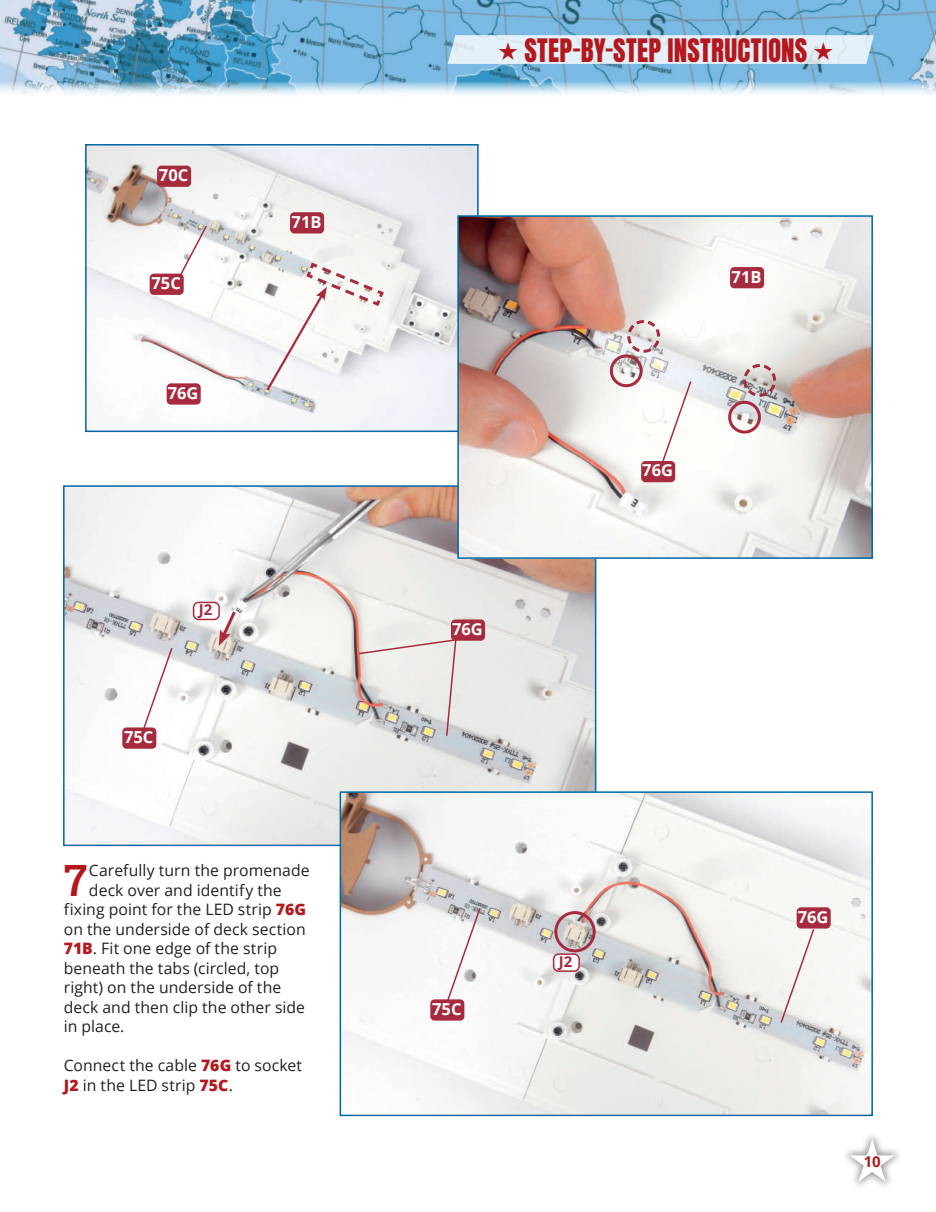
<style>
.page{position:relative;width:936px;height:1212px;background:#fff}
.page>*{position:absolute;margin:0;border:0;box-sizing:border-box;transform-origin:0 0}
.t1{font:600 43.2px "Roboto Slab";color:#b4181d}
.t2{font:27px "Anton";letter-spacing:.01em;color:#b4181d}
.t3{font:700 16.5px "Open Sans";color:#fff}
.t4{font:15.75px/19.5px "Open Sans";letter-spacing:.005em;color:#231f20}
.t5{font:700 15px "Open Sans";color:#a62b3e}
.t6{font:700 15px "Open Sans";color:#b4181d}
.s1{font-weight:800;color:#b4181d}
.s2{color:#fff}
</style>
<div class="page">
<div style="left:841px;top:1130px;width:61px;height:60px;background:#231f20;opacity:.5"></div>
<img style="left:0;top:0;width:935px;height:95px">
<svg style="left:447px;top:35px;width:426px;height:29px;background:#dfedf6"></svg>
<img style="left:88px;top:147px;width:387px;height:282px">
<div style="left:85px;top:144px;width:393px;height:288px;border:2px solid #0068a5"></div>
<img style="left:66px;top:488px;width:527px;height:355px">
<img style="left:342px;top:794px;width:527px;height:319px">
<div style="left:339px;top:791px;width:533px;height:325px;border:2px solid #0068a5"></div>
<img style="left:460px;top:218px;width:409px;height:338px">
<div style="left:457px;top:215px;width:415px;height:344px;border:2px solid #0068a5"></div>
<div style="left:451px;top:619px;width:34px;height:22px;background:#a62b3e;border-radius:4px"></div>
<div style="left:796px;top:907px;width:34px;height:21px;background:#a62b3e;border-radius:4px"></div>
<svg style="left:137px;top:646px;width:37px;height:97px"></svg>
<svg style="left:357px;top:637px;width:100px;height:100px;background:#dcd5d2"></svg>
<div style="left:193px;top:602px;width:26px;height:17px;background:#fff;border-radius:5px"></div>
<div style="left:193px;top:602px;width:27px;height:18px;border:2px solid #a62b3e;border-radius:5px"></div>
<div style="left:553px;top:954px;width:26px;height:17px;background:#fff;border-radius:5px"></div>
<div style="left:553px;top:953px;width:27px;height:19px;border:2px solid #a62b3e;border-radius:5px"></div>
<svg style="left:219px;top:608px;width:19px;height:38px"></svg>
<div style="left:122px;top:727px;width:34px;height:22px;background:#a62b3e;border-radius:4px"></div>
<div style="left:167px;top:383px;width:34px;height:22px;background:#a62b3e;border-radius:4px"></div>
<div style="left:290px;top:212px;width:34px;height:21px;background:#a62b3e;border-radius:4px"></div>
<div style="left:730px;top:267px;width:34px;height:21px;background:#a62b3e;border-radius:4px"></div>
<div style="left:157px;top:166px;width:34px;height:21px;background:#a62b3e;border-radius:4px"></div>
<svg style="left:728px;top:362px;width:49px;height:72px;background:#cebebd"></svg>
<svg style="left:610px;top:318px;width:82px;height:159px"></svg>
<div style="left:641px;top:461px;width:34px;height:21px;background:#a62b3e;border-radius:4px"></div>
<div style="left:430px;top:999px;width:34px;height:21px;background:#a62b3e;border-radius:4px"></div>
<div style="left:554px;top:911px;width:41px;height:41px;border:3px solid #a62b3e;border-radius:50%"></div>
<svg style="left:172px;top:224px;width:36px;height:65px"></svg>
<div style="left:150px;top:274px;width:34px;height:21px;background:#a62b3e;border-radius:4px"></div>
<svg style="left:445px;top:906px;width:37px;height:97px"></svg>
<svg style="left:779px;top:927px;width:36px;height:97px"></svg>
<svg style="left:264px;top:261px;width:122px;height:132px"></svg>
<p class="t3" style="left:159px;top:163px;width:31px">70C</p>
<p class="t3" style="left:151px;top:271px;width:31px">75C</p>
<p class="t3" style="left:168px;top:381px;width:32px">76G</p>
<p class="t3" style="left:291px;top:210px;width:31px">71B</p>
<p class="t5" style="left:199px;top:599px;width:15px">J2</p>
<p class="t3" style="left:124px;top:725px;width:31px">75C</p>
<h1 class="t1" style="left:64px;top:850px;width:25px">7</h1>
<p class="t4" style="left:89px;top:860px;width:222px">Carefully turn the promenade</p>
<p class="t4" style="left:89px;top:880px;width:194px">deck over and identify the</p>
<p class="t4" style="left:64px;top:899px;width:244px">fixing point for the LED strip <span class="s1">76G</span></p>
<p class="t4" style="left:64px;top:919px;width:243px">on the underside of deck section</p>
<p class="t4" style="left:64px;top:938px;width:215px"><span class="s1">71B</span>. Fit one edge of the strip</p>
<p class="t4" style="left:64px;top:958px;width:217px">beneath the tabs (circled, top</p>
<p class="t4" style="left:64px;top:977px;width:219px">right) on the underside of the</p>
<p class="t4" style="left:64px;top:997px;width:243px">deck and then clip the other side</p>
<p class="t4" style="left:64px;top:1016px;width:62px">in place.</p>
<p class="t4" style="left:64px;top:1055px;width:240px">Connect the cable <span class="s1">76G</span> to socket<br><span class="s1">J2</span> in the LED strip <span class="s1">75C</span>.</p>
<h2 class="t2" style="left:498px;top:36px;width:337px">• STEP-BY-STEP INSTRUCTIONS •</h2>
<p class="t3" style="left:452px;top:617px;width:32px">76G</p>
<p class="t3" style="left:731px;top:265px;width:31px">71B</p>
<p class="t3" style="left:642px;top:459px;width:32px">76G</p>
<p class="t3" style="left:432px;top:997px;width:31px">75C</p>
<p class="t5" style="left:559px;top:951px;width:15px">J2</p>
<p class="t3" style="left:797px;top:905px;width:32px">76G</p>
<p class="t6" style="left:847px;top:1151px;width:50px"><span class="s2">•</span>1 0</p>
</div>
